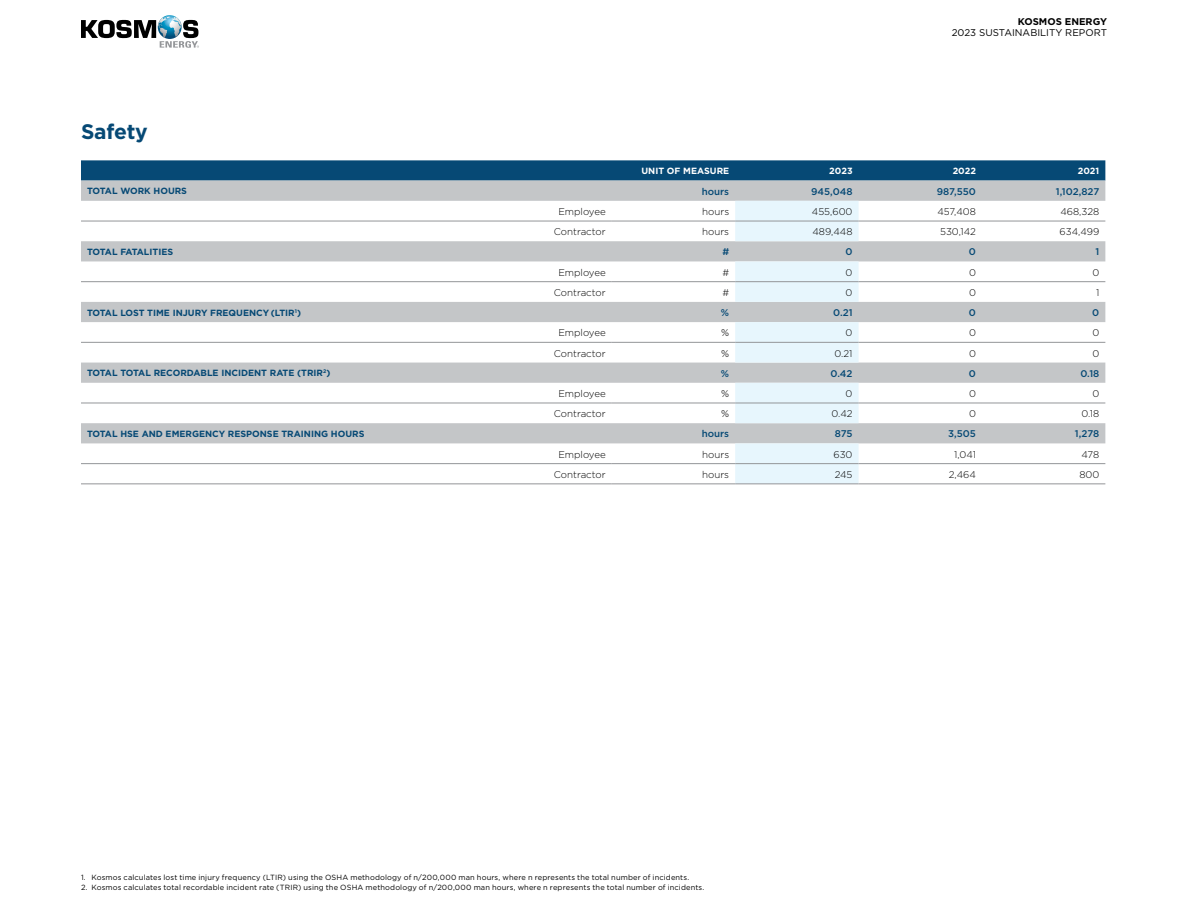
<style>
.page{position:relative;width:1188px;height:918px;background:#fff}
.page>*{position:absolute;margin:0;border:0;box-sizing:border-box;transform-origin:0 0}
.t1{font:700 21px "Gotham HTF";letter-spacing:-.01em;color:#064975}
.t2{font:300 9.75px "Gotham HTF";color:#000}
.t3{font:500 9.75px "Gotham HTF";color:#064975}
.t4{font:9.75px "Gotham HTF";color:#000}
.t5{font:700 9.75px "Gotham HTF";color:#000}
.t6{font:700 9px "Gotham HTF";color:#064975}
.t7{font:700 9px "Gotham HTF";color:#fff}
.t8{font:7.5px "Gotham HTF";letter-spacing:.015em;color:#000}
</style>
<div class="page">
<svg style="left:158px;top:15px;width:24px;height:24px"></svg>
<svg style="left:81px;top:17px;width:118px;height:31px"></svg>
<svg style="left:81px;top:160px;width:1024px;height:21px;background:#10507a"></svg>
<svg style="left:81px;top:181px;width:1024px;height:262px"></svg>
<svg style="left:735px;top:201px;width:124px;height:283px;background:#dce7ed"></svg>
<hr style="left:81px;top:221px;width:531px;height:1px;background:#939598">
<hr style="left:81px;top:281px;width:531px;height:1px;background:#939598">
<hr style="left:81px;top:342px;width:531px;height:1px;background:#939598">
<hr style="left:81px;top:403px;width:531px;height:1px;background:#939598">
<hr style="left:81px;top:463px;width:531px;height:1px;background:#939598">
<hr style="left:81px;top:484px;width:531px;height:1px;background:#939598">
<hr style="left:612px;top:221px;width:123px;height:1px;background:#939598">
<hr style="left:735px;top:221px;width:124px;height:1px;background:#939598">
<hr style="left:859px;top:221px;width:123px;height:1px;background:#939598">
<hr style="left:982px;top:221px;width:123px;height:1px;background:#939598">
<hr style="left:612px;top:281px;width:123px;height:1px;background:#939598">
<hr style="left:735px;top:281px;width:124px;height:1px;background:#939598">
<hr style="left:859px;top:281px;width:123px;height:1px;background:#939598">
<hr style="left:982px;top:281px;width:123px;height:1px;background:#939598">
<hr style="left:612px;top:342px;width:123px;height:1px;background:#939598">
<hr style="left:735px;top:342px;width:124px;height:1px;background:#939598">
<hr style="left:859px;top:342px;width:123px;height:1px;background:#939598">
<hr style="left:982px;top:342px;width:123px;height:1px;background:#939598">
<hr style="left:612px;top:403px;width:123px;height:1px;background:#939598">
<hr style="left:735px;top:403px;width:124px;height:1px;background:#939598">
<hr style="left:859px;top:403px;width:123px;height:1px;background:#939598">
<hr style="left:982px;top:403px;width:123px;height:1px;background:#939598">
<hr style="left:612px;top:463px;width:123px;height:1px;background:#939598">
<hr style="left:735px;top:463px;width:124px;height:1px;background:#939598">
<hr style="left:859px;top:463px;width:123px;height:1px;background:#939598">
<hr style="left:982px;top:463px;width:123px;height:1px;background:#939598">
<hr style="left:612px;top:484px;width:123px;height:1px;background:#939598">
<hr style="left:735px;top:484px;width:124px;height:1px;background:#939598">
<hr style="left:859px;top:484px;width:123px;height:1px;background:#939598">
<hr style="left:982px;top:484px;width:123px;height:1px;background:#939598">
<h1 class="t1" style="left:81px;top:120px;width:68px">Safety</h1>
<h2 class="t5" style="left:1018px;top:16px;width:91px">KOSMOS ENERGY</h2>
<h2 class="t4" style="left:952px;top:27px;width:157px">2023 SUSTAINABILITY REPORT</h2>
<p class="t7" style="left:642px;top:166px;width:89px">UNIT OF MEASURE</p>
<p class="t7" style="left:829px;top:166px;width:25px">2023</p>
<p class="t7" style="left:953px;top:166px;width:25px">2022</p>
<p class="t7" style="left:1078px;top:166px;width:23px">2021</p>
<p class="t6" style="left:87px;top:186px;width:102px">TOTAL WORK HOURS</p>
<h2 class="t3" style="left:702px;top:186px;width:29px">hours</h2>
<h2 class="t3" style="left:811px;top:186px;width:43px">945,048</h2>
<h2 class="t3" style="left:937px;top:186px;width:41px">987,550</h2>
<h2 class="t3" style="left:1056px;top:186px;width:45px">1,102,827</h2>
<h2 class="t2" style="left:558px;top:206px;width:49px">Employee</h2>
<h2 class="t2" style="left:702px;top:206px;width:28px">hours</h2>
<h2 class="t2" style="left:812px;top:206px;width:42px">455,600</h2>
<h2 class="t2" style="left:937px;top:206px;width:40px">457,408</h2>
<h2 class="t2" style="left:1060px;top:206px;width:40px">468,328</h2>
<h2 class="t2" style="left:554px;top:227px;width:53px">Contractor</h2>
<h2 class="t2" style="left:702px;top:227px;width:28px">hours</h2>
<h2 class="t2" style="left:812px;top:227px;width:42px">489,448</h2>
<h2 class="t2" style="left:940px;top:227px;width:37px">530,142</h2>
<h2 class="t2" style="left:1060px;top:227px;width:41px">634,499</h2>
<p class="t6" style="left:87px;top:247px;width:88px">TOTAL FATALITIES</p>
<h2 class="t3" style="left:722px;top:246px;width:8px">#</h2>
<h2 class="t3" style="left:846px;top:246px;width:9px">0</h2>
<h2 class="t3" style="left:969px;top:246px;width:9px">0</h2>
<h2 class="t3" style="left:1096px;top:246px;width:5px">1</h2>
<h2 class="t2" style="left:558px;top:267px;width:49px">Employee</h2>
<h2 class="t2" style="left:722px;top:267px;width:8px">#</h2>
<h2 class="t2" style="left:846px;top:267px;width:8px">0</h2>
<h2 class="t2" style="left:969px;top:267px;width:8px">0</h2>
<h2 class="t2" style="left:1092px;top:267px;width:8px">0</h2>
<h2 class="t2" style="left:554px;top:287px;width:53px">Contractor</h2>
<h2 class="t2" style="left:722px;top:287px;width:8px">#</h2>
<h2 class="t2" style="left:846px;top:287px;width:8px">0</h2>
<h2 class="t2" style="left:969px;top:287px;width:8px">0</h2>
<h2 class="t2" style="left:1096px;top:287px;width:5px">1</h2>
<p class="t6" style="left:87px;top:307px;width:216px">TOTAL LOST TIME INJURY FREQUENCY (LTIR<sup>1</sup>)</p>
<h2 class="t3" style="left:721px;top:307px;width:10px">%</h2>
<h2 class="t3" style="left:833px;top:307px;width:21px">0.21</h2>
<h2 class="t3" style="left:969px;top:307px;width:9px">0</h2>
<h2 class="t3" style="left:1092px;top:307px;width:9px">0</h2>
<h2 class="t2" style="left:558px;top:327px;width:49px">Employee</h2>
<h2 class="t2" style="left:721px;top:327px;width:10px">%</h2>
<h2 class="t2" style="left:846px;top:327px;width:8px">0</h2>
<h2 class="t2" style="left:969px;top:327px;width:8px">0</h2>
<h2 class="t2" style="left:1092px;top:327px;width:8px">0</h2>
<h2 class="t2" style="left:554px;top:348px;width:53px">Contractor</h2>
<h2 class="t2" style="left:721px;top:348px;width:10px">%</h2>
<h2 class="t2" style="left:835px;top:348px;width:19px">0.21</h2>
<h2 class="t2" style="left:969px;top:348px;width:8px">0</h2>
<h2 class="t2" style="left:1092px;top:348px;width:8px">0</h2>
<p class="t6" style="left:87px;top:368px;width:245px">TOTAL TOTAL RECORDABLE INCIDENT RATE (TRIR<sup>2</sup>)</p>
<h2 class="t3" style="left:721px;top:368px;width:10px">%</h2>
<h2 class="t3" style="left:830px;top:368px;width:24px">0.42</h2>
<h2 class="t3" style="left:969px;top:368px;width:9px">0</h2>
<h2 class="t3" style="left:1080px;top:368px;width:21px">0.18</h2>
<h2 class="t2" style="left:558px;top:388px;width:49px">Employee</h2>
<h2 class="t2" style="left:721px;top:388px;width:10px">%</h2>
<h2 class="t2" style="left:846px;top:388px;width:8px">0</h2>
<h2 class="t2" style="left:969px;top:388px;width:8px">0</h2>
<h2 class="t2" style="left:1092px;top:388px;width:8px">0</h2>
<h2 class="t2" style="left:554px;top:409px;width:53px">Contractor</h2>
<h2 class="t2" style="left:721px;top:409px;width:10px">%</h2>
<h2 class="t2" style="left:831px;top:409px;width:23px">0.42</h2>
<h2 class="t2" style="left:969px;top:409px;width:8px">0</h2>
<h2 class="t2" style="left:1081px;top:409px;width:19px">0.18</h2>
<p class="t6" style="left:87px;top:429px;width:279px">TOTAL HSE AND EMERGENCY RESPONSE TRAINING HOURS</p>
<h2 class="t3" style="left:702px;top:428px;width:29px">hours</h2>
<h2 class="t3" style="left:835px;top:428px;width:19px">875</h2>
<h2 class="t3" style="left:948px;top:428px;width:29px">3,505</h2>
<h2 class="t3" style="left:1075px;top:428px;width:26px">1,278</h2>
<h2 class="t2" style="left:558px;top:449px;width:49px">Employee</h2>
<h2 class="t2" style="left:702px;top:449px;width:28px">hours</h2>
<h2 class="t2" style="left:834px;top:449px;width:21px">630</h2>
<h2 class="t2" style="left:954px;top:449px;width:23px">1,041</h2>
<h2 class="t2" style="left:1081px;top:449px;width:19px">478</h2>
<h2 class="t2" style="left:554px;top:469px;width:53px">Contractor</h2>
<h2 class="t2" style="left:702px;top:469px;width:28px">hours</h2>
<h2 class="t2" style="left:835px;top:469px;width:19px">245</h2>
<h2 class="t2" style="left:949px;top:469px;width:29px">2,464</h2>
<h2 class="t2" style="left:1079px;top:469px;width:21px">800</h2>
<p class="t8" style="left:81px;top:873px;width:610px">1. Kosmos calculates lost time injury frequency (LTIR) using the OSHA methodology of n/200,000 man hours, where n represents the total number of incidents.</p>
<p class="t8" style="left:81px;top:884px;width:625px">2. Kosmos calculates total recordable incident rate (TRIR) using the OSHA methodology of n/200,000 man hours, where n represents the total number of incidents.</p>
</div>
